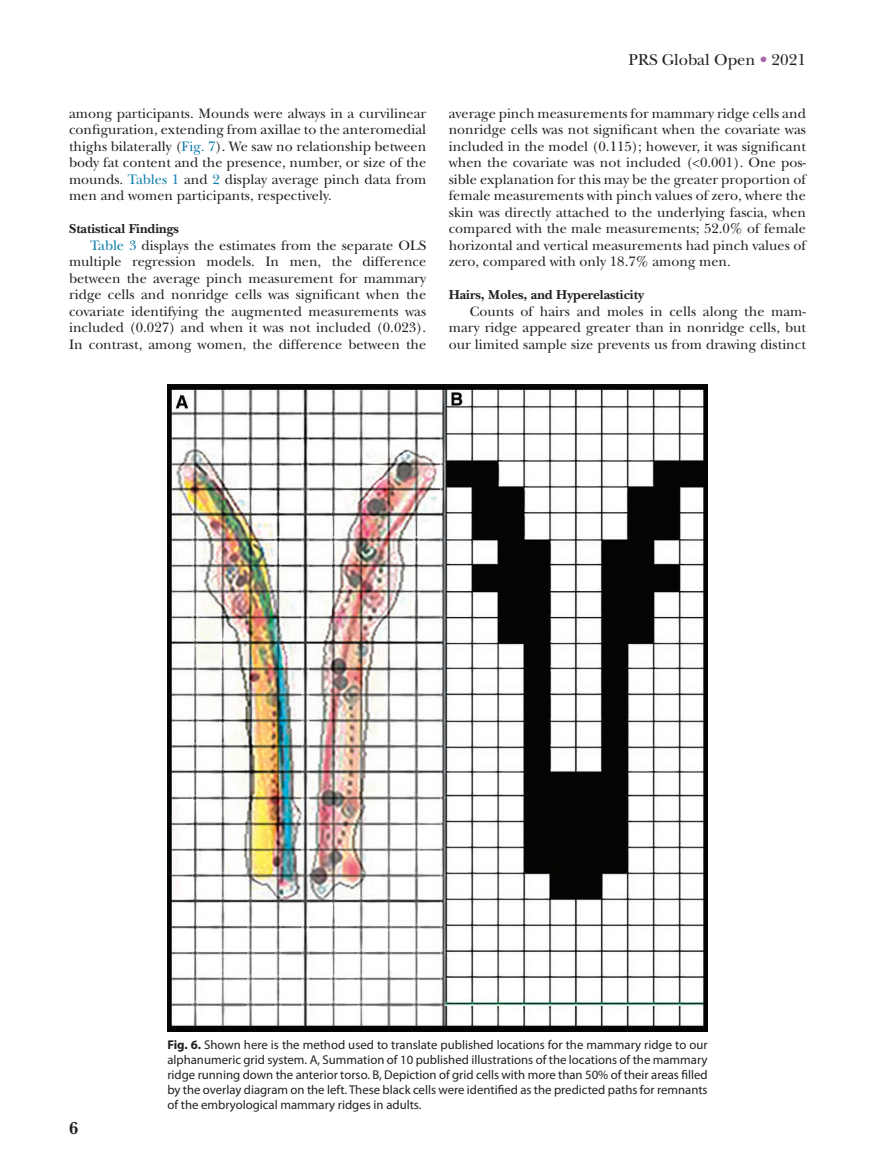
<style>
.page{position:relative;width:878px;height:1175px;background:#fff}
.page>*{position:absolute;margin:0;border:0;box-sizing:border-box;transform-origin:0 0}
.t1{font:700 18px "New Baskerville Std";color:#231f20}
.t2{font:16.5px "New Baskerville Std";color:#231f20}
.t3{font:14.25px/16.5px "New Baskerville Std";color:#231f20;text-align:justify}
.t4{font:700 13.5px "New Baskerville Std";color:#231f20}
.t5{font:12.75px/15px "Myriad Pro";color:#231f20;text-align:justify}
.s1{color:#0f7eac}
.s2{color:#a866aa}
.s3{font-weight:700}
</style>
<div class="page">
<img style="left:167px;top:384px;width:540px;height:647px">
<p class="t3" style="left:69px;top:105px;width:359px">among participants. Mounds were always in a curvilinear configuration, extending from axillae to the anteromedial thighs bilaterally (<span class="s1">Fig. 7</span>). We saw no relationship between body fat content and the presence, number, or size of the mounds. <span class="s1">Tables 1</span> and <span class="s1">2</span> display average pinch data from men and women participants, respectively.</p>
<p class="t4" style="left:69px;top:221px;width:111px">Statistical Findings</p>
<p class="t3" style="left:69px;top:237px;width:359px;text-indent:21px"><span class="s1">Table 3</span> displays the estimates from the separate OLS multiple regression models. In men, the difference between the average pinch measurement for mammary ridge cells and nonridge cells was significant when the covariate identifying the augmented measurements was included (0.027) and when it was not included (0.023).<br>In contrast, among women, the difference between the</p>
<p class="t2" style="left:628px;top:50px;width:179px">PRS Global Open <span class="s2">•</span> 2021</p>
<p class="t3" style="left:449px;top:105px;width:359px">average pinch measurements for mammary ridge cells and nonridge cells was not significant when the covariate was included in the model (0.115); however, it was significant when the covariate was not included (&lt;0.001). One pos&shy;sible explanation for this may be the greater proportion of female measurements with pinch values of zero, where the skin was directly attached to the underlying fascia, when compared with the male measurements; 52.0% of female horizontal and vertical measurements had pinch values of zero, compared with only 18.7% among men.</p>
<p class="t4" style="left:448px;top:287px;width:197px">Hairs, Moles, and Hyperelasticity</p>
<p class="t3" style="left:448px;top:303px;width:359px;text-indent:21px">Counts of hairs and moles in cells along the mam&shy;mary ridge appeared greater than in nonridge cells, but our limited sample size prevents us from drawing distinct</p>
<p class="t1" style="left:69px;top:1118px;width:11px">6</p>
<p class="t5" style="left:167px;top:1037px;width:542px"><span class="s3">Fig. 6.</span> Shown here is the method used to translate published locations for the mammary ridge to our alphanumeric grid system. A, Summation of 10 published illustrations of the locations of the mammary ridge running down the anterior torso. B, Depiction of grid cells with more than 50% of their areas filled by the overlay diagram on the left. These black cells were identified as the predicted paths for remnants of the embryological mammary ridges in adults.</p>
</div>
